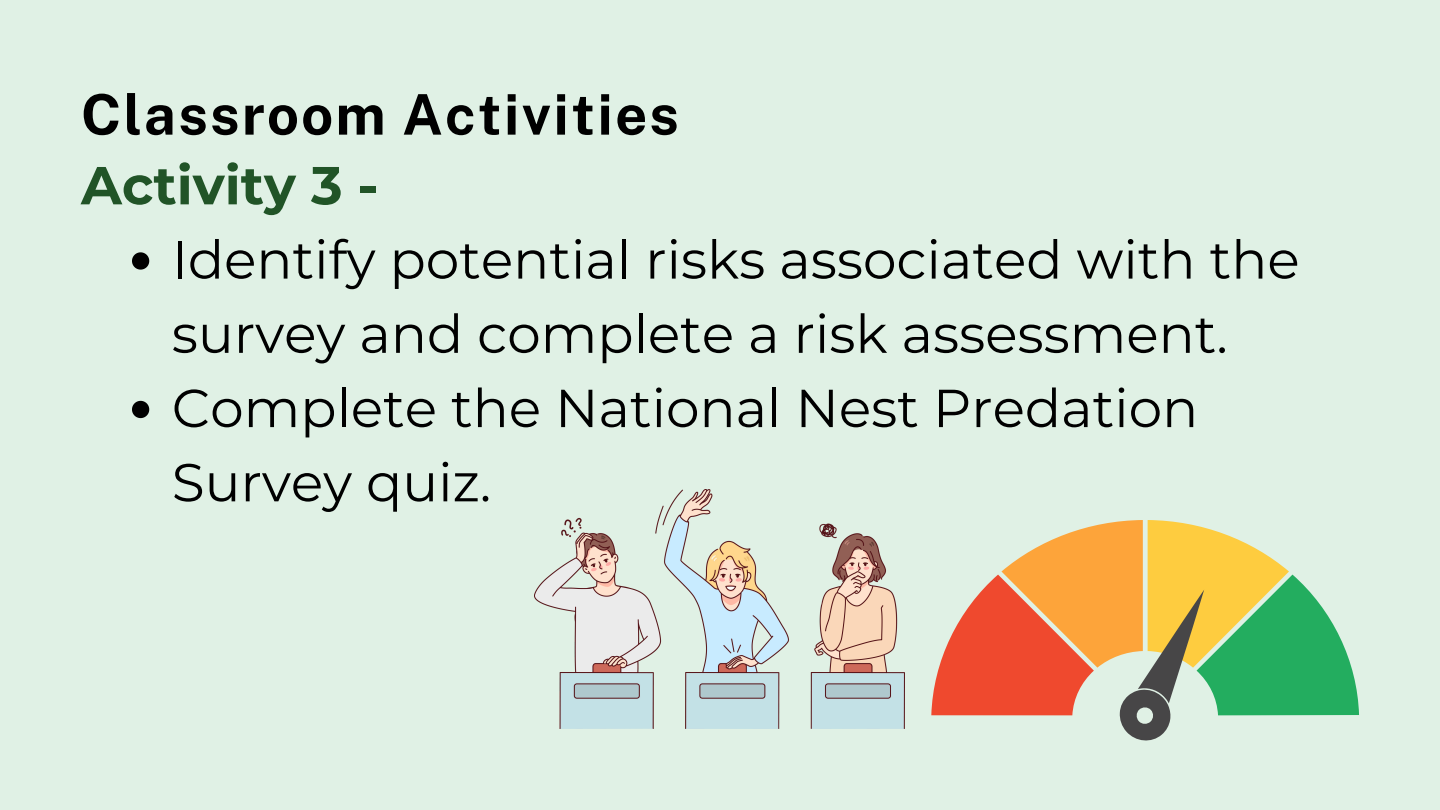
<style>
.page{position:relative;width:1440px;height:810px;background:#e0f1e5}
.page>*{position:absolute;margin:0;border:0;box-sizing:border-box;transform-origin:0 0}
.t1{font:700 56px "Public Sans";letter-spacing:.04em;color:#000}
.t2{font:53.4px/74.2px "Montserrat";color:#000}
.t3{font:700 53.4px "Montserrat";color:#215427}
</style>
<div class="page">
<svg style="left:132px;top:252px;width:17px;height:18px"></svg>
<svg style="left:132px;top:401px;width:17px;height:17px"></svg>
<svg style="left:931px;top:520px;width:428px;height:221px"></svg>
<img style="left:534px;top:490px;width:370px;height:239px">
<p class="t1" style="left:81px;top:81px;width:599px">Classroom Activities</p>
<h1 class="t3" style="left:81px;top:153px;width:299px">Activity 3 -</h1>
<h1 class="t2" style="left:172px;top:222px;width:1129px">Identify potential risks associated with the survey and complete a risk assessment.</h1>
<p class="t2" style="left:172px;top:371px;width:1028px">Complete the National Nest Predation<br>Survey quiz.</p>
</div>
